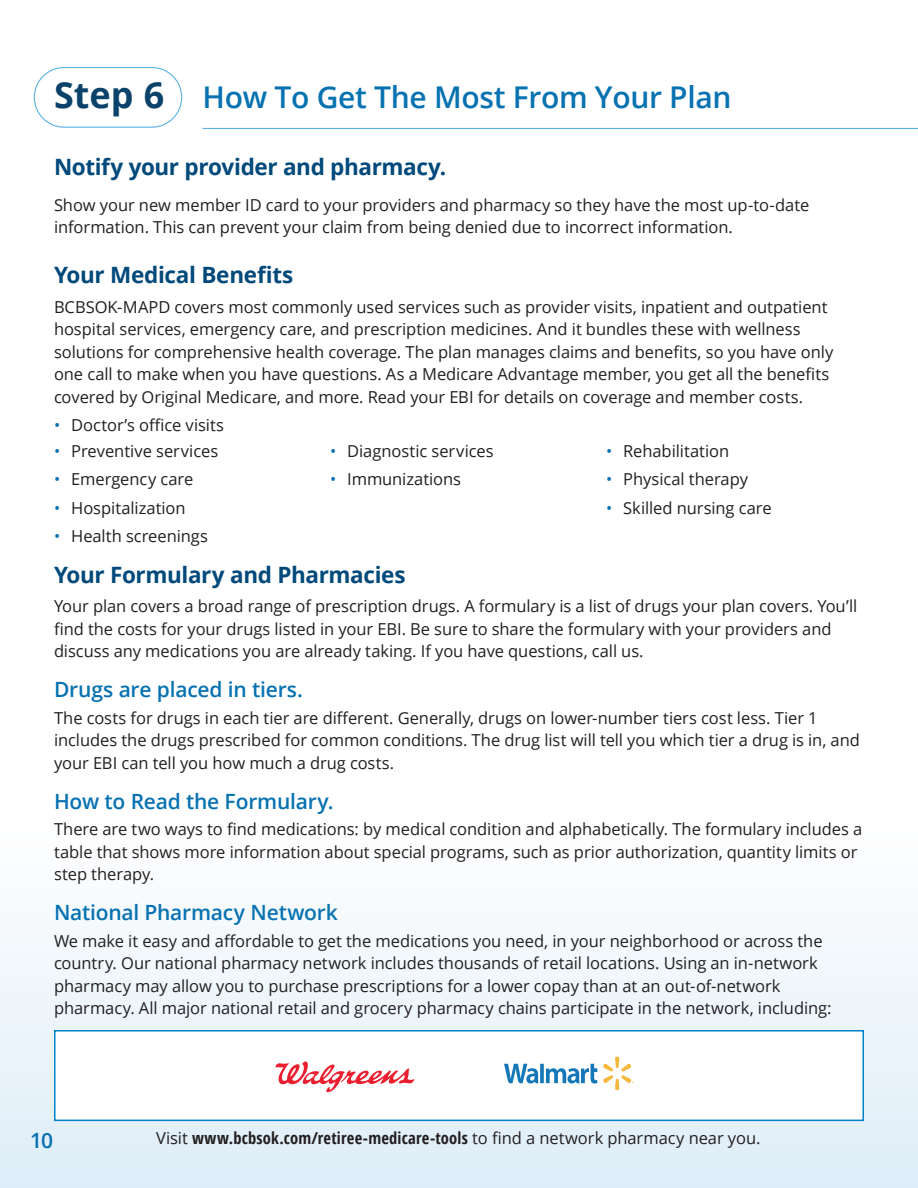
<style>
.page{position:relative;width:918px;height:1188px;background:#fff}
.page>*{position:absolute;margin:0;border:0;box-sizing:border-box;transform-origin:0 0}
.Step_number_bold{font:700 36px "Open Sans";color:#0a426a}
.page_header{font:600 30px "Open Sans";letter-spacing:-.01em;color:#0772b1}
.sub-tier_1{font:700 22.5px "Open Sans";letter-spacing:-.015em;color:#00497b}
.sub-tier_2{font:600 21px "Open Sans";letter-spacing:-.01em;color:#0772b1}
.Body{font:16.5px/22.5px "Open Sans";letter-spacing:-.005em;color:#231f20}
.Body-2{font:700 condensed 16.5px "Open Sans";letter-spacing:.01em;color:#231f20}
.s1{color:#0772b1}
.s2{font-weight:400;font-stretch:normal}
</style>
<div class="page">
<div style="left:0;top:824px;width:918px;height:364px;background:linear-gradient(to bottom,#fefefe,#deedf8)"></div>
<div style="left:54px;top:1030px;width:810px;height:91px;background:#fff;border:2px solid #0082c8"></div>
<div style="left:34px;top:67px;width:148px;height:61px;border:1px solid #5ab2e3;border-radius:30px"></div>
<hr style="left:202px;top:128px;width:716px;height:1px;background:#5ab2e3">
<svg style="left:504px;top:1064px;width:93px;height:20px"></svg>
<svg style="left:603px;top:1057px;width:30px;height:33px"></svg>
<svg style="left:275px;top:1061px;width:140px;height:31px"></svg>
<p class="Step_number_bold" style="left:54px;top:70px;width:112px">Step 6</p>
<h1 class="page_header" style="left:202px;top:76px;width:531px">How To Get The Most From Your Plan</h1>
<h1 class="sub-tier_1" style="left:54px;top:151px;width:394px">Notify your provider and pharmacy.</h1>
<p class="Body" style="left:54px;top:193px;width:757px">Show your new member ID card to your providers and pharmacy so they have the most up-to-date information. This can prevent your claim from being denied due to incorrect information.</p>
<h1 class="sub-tier_1" style="left:54px;top:259px;width:241px">Your Medical Benefits</h1>
<p class="Body" style="left:54px;top:295px;width:781px">BCBSOK-MAPD covers most commonly used services such as provider visits, inpatient and outpatient hospital services, emergency care, and prescription medicines. And it bundles these with wellness solutions for comprehensive health coverage. The plan manages claims and benefits, so you have only one call to make when you have questions. As a Medicare Advantage member, you get all the benefits covered by Original Medicare, and more. Read your EBI for details on coverage and member costs.</p>
<p class="Body" style="left:54px;top:413px;width:172px"><span class="s1">•</span> Doctor’s office visits</p>
<p class="Body" style="left:54px;top:439px;width:166px"><span class="s1">•</span> Preventive services</p>
<p class="Body" style="left:54px;top:467px;width:141px"><span class="s1">•</span> Emergency care</p>
<p class="Body" style="left:54px;top:496px;width:133px"><span class="s1">•</span> Hospitalization</p>
<p class="Body" style="left:54px;top:524px;width:155px"><span class="s1">•</span> Health screenings</p>
<p class="Body" style="left:606px;top:439px;width:125px"><span class="s1">•</span> Rehabilitation</p>
<p class="Body" style="left:606px;top:467px;width:144px"><span class="s1">•</span> Physical therapy</p>
<p class="Body" style="left:606px;top:496px;width:167px"><span class="s1">•</span> Skilled nursing care</p>
<p class="Body" style="left:330px;top:439px;width:165px"><span class="s1">•</span> Diagnostic services</p>
<p class="Body" style="left:330px;top:467px;width:133px"><span class="s1">•</span> Immunizations</p>
<h1 class="sub-tier_1" style="left:54px;top:559px;width:353px">Your Formulary and Pharmacies</h1>
<p class="Body" style="left:54px;top:595px;width:805px">Your plan covers a broad range of prescription drugs. A formulary is a list of drugs your plan covers. You’ll find the costs for your drugs listed in your EBI. Be sure to share the formulary with your providers and discuss any medications you are already taking. If you have questions, call us.</p>
<h2 class="sub-tier_2" style="left:54px;top:675px;width:251px">Drugs are placed in tiers.</h2>
<p class="Body" style="left:54px;top:706px;width:807px">The costs for drugs in each tier are different. Generally, drugs on lower-number tiers cost less. Tier 1 includes the drugs prescribed for common conditions. The drug list will tell you which tier a drug is in, and your EBI can tell you how much a drug costs.</p>
<h2 class="sub-tier_2" style="left:54px;top:787px;width:281px">How to Read the Formulary.</h2>
<p class="Body" style="left:54px;top:818px;width:810px">There are two ways to find medications: by medical condition and alphabetically. The formulary includes a table that shows more information about special programs, such as prior authorization, quantity limits or step therapy.</p>
<h2 class="sub-tier_2" style="left:54px;top:898px;width:285px">National Pharmacy Network</h2>
<p class="Body" style="left:54px;top:929px;width:779px">We make it easy and affordable to get the medications you need, in your neighborhood or across the country. Our national pharmacy network includes thousands of retail locations. Using an in-network pharmacy may allow you to purchase prescriptions for a lower copay than at an out-of-network pharmacy. All major national retail and grocery pharmacy chains participate in the network, including:</p>
<p class="sub-tier_2" style="left:30px;top:1126px;width:25px">10</p>
<p class="Body-2" style="left:156px;top:1127px;width:606px"><span class="s2">Visit</span> www.bcbsok.com/retiree-medicare-tools <span class="s2">to find a network pharmacy near you.</span></p>
</div>
